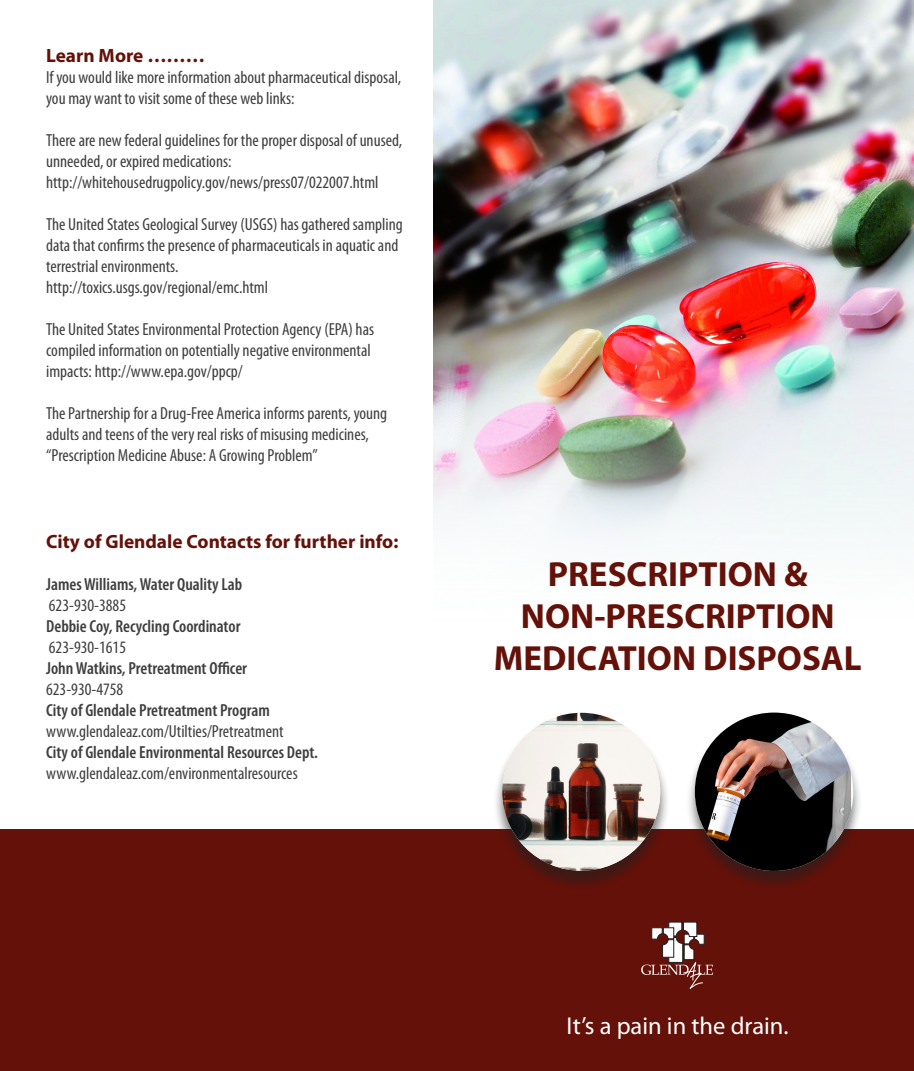
<style>
.page{position:relative;width:914px;height:1071px;background:#fff}
.page>*{position:absolute;margin:0;border:0;box-sizing:border-box;transform-origin:0 0}
.Head_2{font:700 35px "Myriad Pro";color:#641109}
.Body{font:24.5px "Myriad Pro";color:#fff}
.Body-2{font:700 19.25px "Myriad Pro";color:#641109}
.Body-3{font:condensed 17.5px/21px "Myriad Pro";color:#3e3e3f}
.Body-4{font:600 condensed 17.5px "Myriad Pro";color:#3e3e3f}
</style>
<div class="page">
<img style="left:434px;top:0;width:480px;height:542px">
<div style="left:0;top:829px;width:914px;height:242px;background:#641109"></div>
<svg style="left:641px;top:922px;width:72px;height:67px"></svg>
<div style="left:492px;top:714px;width:185px;height:184px;background:#231f20;opacity:.6"></div>
<img style="left:502px;top:713px;width:158px;height:158px;border-radius:79px">
<div style="left:685px;top:713px;width:184px;height:185px;background:#231f20;opacity:.6"></div>
<img style="left:694px;top:713px;width:157px;height:158px">
<p class="Body-2" style="left:46px;top:43px;width:160px">Learn More ………</p>
<p class="Body-3" style="left:46px;top:66px;width:356px">If you would like more information about pharmaceutical disposal, you may want to visit some of these web links:</p>
<p class="Body-3" style="left:46px;top:129px;width:357px">There are new federal guidelines for the proper disposal of unused, unneeded, or expired medications:</p>
<p class="Body-3" style="left:46px;top:171px;width:334px">http://whitehousedrugpolicy.gov/news/press07/022007.html</p>
<p class="Body-3" style="left:46px;top:213px;width:358px">The United States Geological Survey (USGS) has gathered sampling data that confirms the presence of pharmaceuticals in aquatic and terrestrial environments.</p>
<p class="Body-3" style="left:46px;top:276px;width:223px">http://toxics.usgs.gov/regional/emc.html</p>
<p class="Body-3" style="left:46px;top:318px;width:329px">The United States Environmental Protection Agency (EPA) has compiled information on potentially negative environmental impacts: http://www.epa.gov/ppcp/</p>
<p class="Body-3" style="left:46px;top:402px;width:342px">The Partnership for a Drug-Free America informs parents, young adults and teens of the very real risks of misusing medicines, “Prescription Medicine Abuse: A Growing Problem”</p>
<p class="Body-2" style="left:46px;top:529px;width:354px">City of Glendale Contacts for further info:</p>
<p class="Body-4" style="left:46px;top:575px;width:197px">James Williams, Water Quality Lab</p>
<p class="Body-3" style="left:49px;top:595px;width:79px">623-930-3885</p>
<p class="Body-4" style="left:46px;top:617px;width:196px">Debbie Coy, Recycling Coordinator</p>
<p class="Body-3" style="left:49px;top:637px;width:79px">623-930-1615</p>
<p class="Body-4" style="left:46px;top:659px;width:202px">John Watkins, Pretreatment Officer</p>
<p class="Body-3" style="left:46px;top:679px;width:79px">623-930-4758</p>
<p class="Body-4" style="left:46px;top:701px;width:225px">City of Glendale Pretreatment Program</p>
<p class="Body-3" style="left:46px;top:721px;width:239px">www.glendaleaz.com/Utilties/Pretreatment</p>
<p class="Body-4" style="left:46px;top:743px;width:273px">City of Glendale Environmental Resources Dept.</p>
<p class="Body-3" style="left:46px;top:763px;width:253px">www.glendaleaz.com/environmentalresources</p>
<p class="Head_2" style="left:548px;top:552px;width:261px">PRESCRIPTION &amp;</p>
<p class="Head_2" style="left:521px;top:594px;width:315px">NON-PRESCRIPTION</p>
<p class="Head_2" style="left:494px;top:636px;width:369px">MEDICATION DISPOSAL</p>
<p class="Body" style="left:566px;top:1010px;width:223px">It’s a pain in the drain.</p>
</div>
